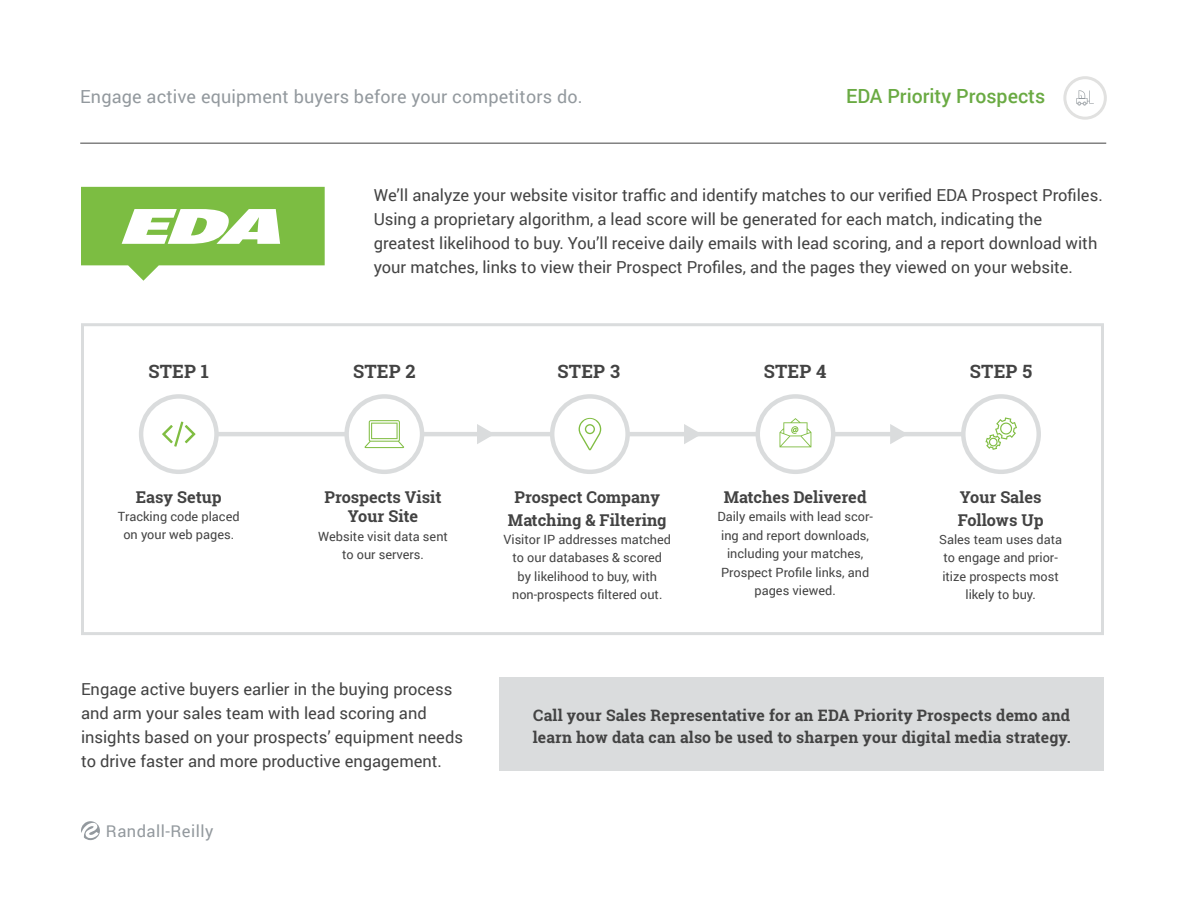
<style>
.page{position:relative;width:1188px;height:918px;background:#fff}
.page>*{position:absolute;margin:0;border:0;box-sizing:border-box;transform-origin:0 0}
.t1{font:500 19.5px "Roboto";color:#6aaa43}
.t2{font:700 18.3px "Roboto Slab";letter-spacing:.01em;color:#434343}
.Callout_2{font:18px "Roboto";letter-spacing:.01em;color:#93999e}
.t3{font:16.5px/24px "Roboto";color:#434343}
.t4{font:16.5px "Roboto";letter-spacing:.03em;color:#93999e}
.t5{font:700 16.35px/19.2px "Roboto Slab";color:#434343;text-align:center}
.t6{font:700 15.75px/22.5px "Roboto Slab";letter-spacing:.01em;color:#434343}
.t7{font:12.75px/18.3px "Roboto";color:#434343;text-align:center}
</style>
<div class="page">
<div style="left:81px;top:323px;width:1023px;height:312px;border:3px solid #dadcdd"></div>
<hr style="left:80px;top:143px;width:1026px;height:1px;background:#434343">
<div style="left:1063px;top:76px;width:44px;height:44px;border:3px solid #e1e1e0;border-radius:50%"></div>
<hr style="left:177px;top:432px;width:824px;height:4px;background:#dadcdd">
<div style="left:500px;top:678px;width:604px;height:93px;background:#dadcdd"></div>
<div style="left:141px;top:396px;width:76px;height:76px;background:#fff;border-radius:50%"></div>
<div style="left:139px;top:394px;width:80px;height:80px;border:4px solid #dadcdd;border-radius:50%"></div>
<div style="left:963px;top:396px;width:76px;height:76px;background:#fff;border-radius:50%"></div>
<div style="left:961px;top:394px;width:80px;height:80px;border:4px solid #dadcdd;border-radius:50%"></div>
<div style="left:758px;top:396px;width:75px;height:76px;background:#fff;border-radius:50%"></div>
<div style="left:756px;top:394px;width:79px;height:80px;border:4px solid #dadcdd;border-radius:50%"></div>
<div style="left:552px;top:396px;width:76px;height:76px;background:#fff;border-radius:50%"></div>
<div style="left:550px;top:394px;width:80px;height:80px;border:4px solid #dadcdd;border-radius:50%"></div>
<div style="left:347px;top:396px;width:75px;height:76px;background:#fff;border-radius:50%"></div>
<div style="left:344px;top:394px;width:80px;height:80px;border:4px solid #dadcdd;border-radius:50%"></div>
<svg style="left:162px;top:422px;width:33px;height:25px"></svg>
<svg style="left:579px;top:418px;width:22px;height:32px"></svg>
<svg style="left:780px;top:418px;width:31px;height:29px"></svg>
<svg style="left:985px;top:417px;width:32px;height:33px"></svg>
<svg style="left:364px;top:420px;width:40px;height:28px"></svg>
<svg style="left:477px;top:424px;width:18px;height:20px"></svg>
<svg style="left:684px;top:424px;width:18px;height:20px"></svg>
<svg style="left:890px;top:424px;width:18px;height:20px"></svg>
<svg style="left:81px;top:187px;width:244px;height:94px"></svg>
<svg style="left:1076px;top:90px;width:18px;height:15px"></svg>
<svg style="left:81px;top:821px;width:19px;height:19px"></svg>
<p class="Callout_2" style="left:80px;top:84px;width:504px">Engage active equipment buyers before your competitors do.</p>
<p class="t1" style="left:846px;top:83px;width:201px">EDA Priority Prospects</p>
<p class="t3" style="left:374px;top:182px;width:731px">We’ll analyze your website visitor traffic and identify matches to our verified EDA Prospect Profiles.<br>Using a proprietary algorithm, a lead score will be generated for each match, indicating the greatest likelihood to buy. You’ll receive daily emails with lead scoring, and a report download with your matches, links to view their Prospect Profiles, and the pages they viewed on your website.</p>
<p class="t2" style="left:148px;top:359px;width:62px">STEP 1</p>
<p class="t2" style="left:353px;top:359px;width:64px">STEP 2</p>
<p class="t2" style="left:558px;top:359px;width:64px">STEP 3</p>
<p class="t2" style="left:764px;top:359px;width:64px">STEP 4</p>
<p class="t2" style="left:970px;top:359px;width:64px">STEP 5</p>
<p class="t5" style="left:136px;top:487px;width:88px">Easy Setup</p>
<p class="t7" style="left:118px;top:507px;width:123px">Tracking code placed on your web pages.</p>
<p class="t5" style="left:325px;top:487px;width:118px">Prospects Visit<br>Your Site</p>
<p class="t7" style="left:318px;top:527px;width:131px">Website visit data sent to our servers.</p>
<p class="t3" style="left:81px;top:676px;width:384px">Engage active buyers earlier in the buying process and arm your sales team with lead scoring and insights based on your prospects’ equipment needs to drive faster and more productive engagement.</p>
<p class="t4" style="left:106px;top:819px;width:109px">Randall-Reilly</p>
<p class="t5" style="left:508px;top:486px;width:160px;line-height:22.5px">Prospect Company<br>Matching &amp; Filtering</p>
<p class="t7" style="left:503px;top:530px;width:169px">Visitor IP addresses matched to our databases &amp; scored<br>by likelihood to buy, with non-prospects filtered out.</p>
<p class="t5" style="left:724px;top:487px;width:144px">Matches Delivered</p>
<p class="t7" style="left:717px;top:507px;width:157px">Daily emails with lead scor&shy;ing and report downloads, including your matches,<br>Prospect Profile links, and pages viewed.</p>
<p class="t5" style="left:960px;top:487px;width:83px">Your Sales</p>
<p class="t5" style="left:958px;top:510px;width:87px">Follows Up</p>
<p class="t7" style="left:939px;top:530px;width:124px">Sales team uses data to engage and prior&shy;itize prospects most likely to buy.</p>
<p class="t6" style="left:533px;top:704px;width:540px">Call your Sales Representative for an EDA Priority Prospects demo and learn how data can also be used to sharpen your digital media strategy.</p>
</div>
